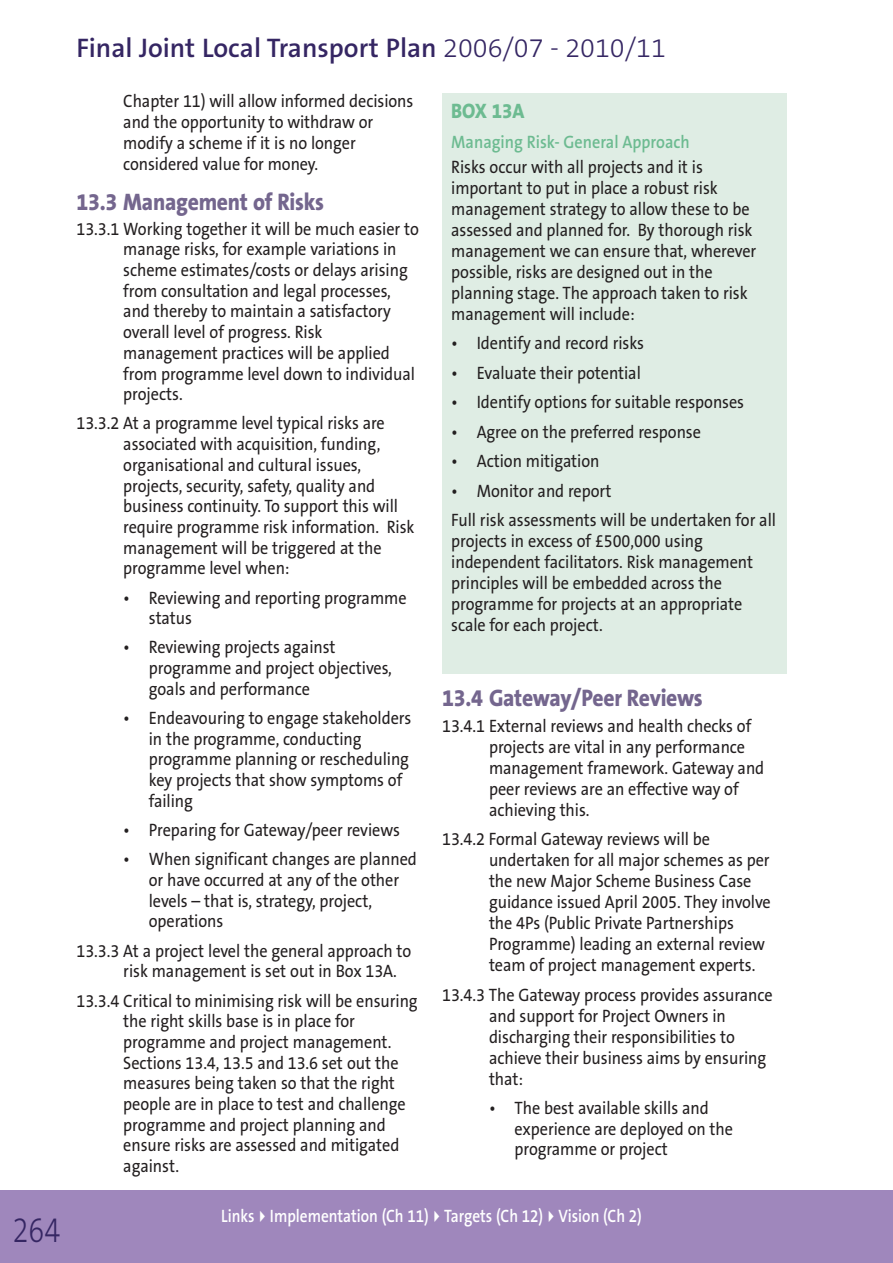
<style>
.page{position:relative;width:893px;height:1263px;background:#fff}
.page>*{position:absolute;margin:0;border:0;box-sizing:border-box;transform-origin:0 0}
.t1{font:300 36px "The Sans B3";color:#352663;scale:.8 1}
.t2{font:600 27px "The Sans B6";color:#352663}
.t3{font:800 24px "The Sans B8";letter-spacing:-.01em;color:#74668e;scale:.9 1}
.t4{font:800 21px "The Sans B8";color:#6dbb91;scale:.9 1}
.t5{font:18px/20.7px "The Sans B5 Plain";letter-spacing:-.005em;color:#231f20;scale:.9 1}
.t6{font:600 18px "The Sans B6";color:#fff;scale:.85 1}
.t7{font:600 18px "The Sans B6";color:#6dbb91;scale:.9 1}
.s1{font-family:"The Sans B3";font-weight:300}
</style>
<div class="page">
<div style="left:0;top:1191px;width:893px;height:72px;background:#9f87bc"></div>
<div style="left:442px;top:94px;width:345px;height:579px;background:#dfede4"></div>
<h1 class="t1" style="left:13px;top:1211px;width:61px">264</h1>
<h2 class="t2" style="left:77px;top:34px;width:591px">Final Joint Local Transport Plan <span class="s1">2006/07 - 2010/11</span></h2>
<p class="t5" style="left:123px;top:91px;width:324px">Chapter 11) will allow informed decisions and the opportunity to withdraw or modify a scheme if it is no longer considered value for money.</p>
<h3 class="t3" style="left:77px;top:189px;width:276px">13.3 Management of Risks</h3>
<p class="t5" style="left:123px;top:219px;width:330px;text-indent:-47px">13.3.1 Working together it will be much easier to manage risks, for example variations in scheme estimates/costs or delays arising from consultation and legal processes, and thereby to maintain a satisfactory overall level of progress. Risk management practices will be applied from programme level down to individual projects.</p>
<p class="t5" style="left:123px;top:414px;width:325px;text-indent:-47px">13.3.2 At a programme level typical risks are associated with acquisition, funding, organisational and cultural issues, projects, security, safety, quality and business continuity. To support this will require programme risk information. Risk management will be triggered at the programme level when:</p>
<p class="t5" style="left:149px;top:588px;width:288px;text-indent:-26px">• Reviewing and reporting programme status</p>
<p class="t5" style="left:149px;top:638px;width:272px;text-indent:-26px">• Reviewing projects against programme and project objectives, goals and performance</p>
<p class="t5" style="left:149px;top:708px;width:293px;text-indent:-26px">• Endeavouring to engage stakeholders in the programme, conducting programme planning or rescheduling key projects that show symptoms of failing</p>
<p class="t5" style="left:123px;top:820px;width:309px">• Preparing for Gateway/peer reviews</p>
<p class="t5" style="left:149px;top:849px;width:299px;text-indent:-26px">• When significant changes are planned or have occurred at any of the other levels – that is, strategy, project, operations</p>
<p class="t5" style="left:123px;top:941px;width:322px;text-indent:-47px">13.3.3 At a project level the general approach to risk management is set out in Box 13A.</p>
<p class="t5" style="left:123px;top:991px;width:329px;text-indent:-47px">13.3.4 Critical to minimising risk will be ensuring the right skills base is in place for programme and project management.<br>Sections 13.4, 13.5 and 13.6 set out the measures being taken so that the right people are in place to test and challenge programme and project planning and ensure risks are assessed and mitigated against.</p>
<p class="t4" style="left:451px;top:100px;width:83px">BOX 13A</p>
<p class="t7" style="left:451px;top:132px;width:267px">Managing Risk- General Approach</p>
<p class="t5" style="left:451px;top:157px;width:340px">Risks occur with all projects and it is important to put in place a robust risk management strategy to allow these to be assessed and planned for. By thorough risk management we can ensure that, wherever possible, risks are designed out in the planning stage. The approach taken to risk management will include:</p>
<p class="t5" style="left:451px;top:334px;width:216px">• Identify and record risks</p>
<p class="t5" style="left:451px;top:363px;width:212px">• Evaluate their potential</p>
<p class="t5" style="left:451px;top:393px;width:327px">• Identify options for suitable responses</p>
<p class="t5" style="left:451px;top:422px;width:279px">• Agree on the preferred response</p>
<p class="t5" style="left:451px;top:452px;width:166px">• Action mitigation</p>
<p class="t5" style="left:451px;top:477px;width:362px;line-height:29.5px">• Monitor and report<br>Full risk assessments will be undertaken for all</p>
<p class="t5" style="left:451px;top:531px;width:337px">projects in excess of £500,000 using independent facilitators. Risk management principles will be embedded across the programme for projects at an appropriate scale for each project.</p>
<h3 class="t3" style="left:442px;top:685px;width:291px">13.4 Gateway/Peer Reviews</h3>
<p class="t5" style="left:489px;top:716px;width:307px;text-indent:-47px">13.4.1 External reviews and health checks of projects are vital in any performance management framework. Gateway and peer reviews are an effective way of achieving this.</p>
<p class="t5" style="left:489px;top:829px;width:315px;text-indent:-47px">13.4.2 Formal Gateway reviews will be undertaken for all major schemes as per the new Major Scheme Business Case guidance issued April 2005. They involve the 4Ps (Public Private Partnerships Programme) leading an external review team of project management experts.</p>
<p class="t5" style="left:489px;top:985px;width:317px;text-indent:-47px">13.4.3 The Gateway process provides assurance and support for Project Owners in discharging their responsibilities to achieve their business aims by ensuring that:</p>
<p class="t5" style="left:514px;top:1098px;width:244px;text-indent:-26px">• The best available skills and experience are deployed on the programme or project</p>
<p class="t6" style="left:221px;top:1206px;width:496px">Links✔Implementation (Ch 11)✔Targets (Ch 12)✔Vision (Ch 2)</p>
</div>
